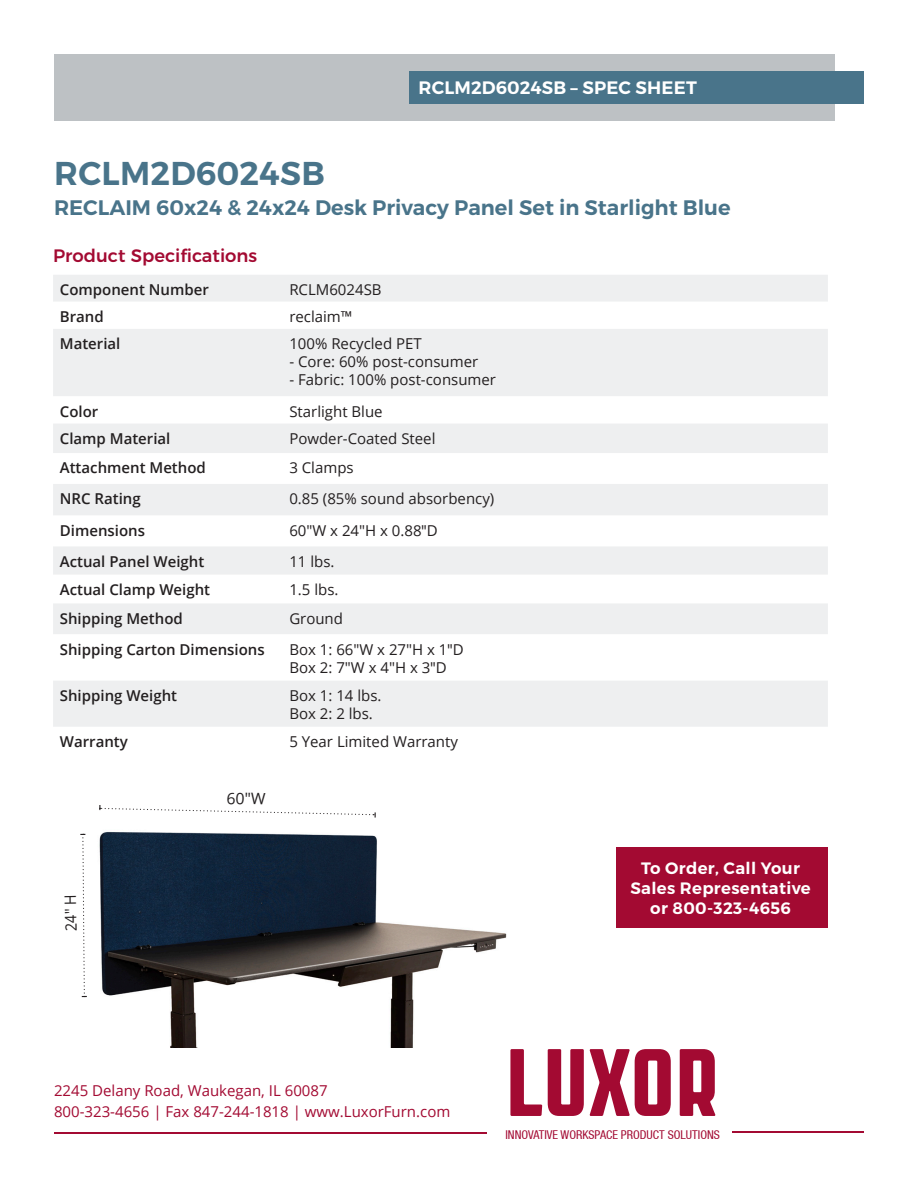
<style>
.page{position:relative;width:918px;height:1188px;background:#fff}
.page>*{position:absolute;margin:0;border:0;box-sizing:border-box;transform-origin:0 0}
.t1{font:600 33px "Montserrat";letter-spacing:.005em;color:#49748a}
.t2{font:600 21px "Montserrat";color:#49748a}
.t3{font:600 18px "Montserrat";letter-spacing:.01em;color:#fff}
.t4{font:500 18px "Montserrat";color:#a30a32}
.t5{font:600 16.5px "Montserrat";letter-spacing:.02em;color:#fff}
.t6{font:15.75px "Open Sans";color:#231f20;scale:.9 1}
.t7{font:15.75px "Open Sans";color:#231f20}
.t8{font:15px "Open Sans";color:#231f20}
.t9{font:600 15px "Open Sans";color:#231f20}
.Footer_Contact_info{font:15px "Open Sans";color:#a30a32}
.t10{font:condensed 12.15px "Helvetica Neue LT";color:#a30a32}
.s1{font-family:"Helvetica"}
</style>
<div class="page">
<div style="left:54px;top:54px;width:781px;height:67px;background:#bdc1c4"></div>
<svg style="left:510px;top:1049px;width:32px;height:67px"></svg>
<svg style="left:548px;top:1049px;width:36px;height:67px"></svg>
<svg style="left:590px;top:1049px;width:81px;height:67px"></svg>
<svg style="left:680px;top:1049px;width:36px;height:67px"></svg>
<hr style="left:54px;top:1133px;width:432px;height:1px;background:#a30a32">
<hr style="left:732px;top:1132px;width:132px;height:1px;background:#a30a32">
<div style="left:409px;top:71px;width:455px;height:33px;background:#49748a"></div>
<img style="left:80px;top:832px;width:427px;height:216px">
<div style="left:53px;top:275px;width:775px;height:178px;background:#eeeff0"></div>
<svg style="left:53px;top:302px;width:775px;height:121px;fill:#eeeff0"></svg>
<svg style="left:53px;top:484px;width:775px;height:243px;fill:#eeeff0"></svg>
<div style="left:616px;top:847px;width:212px;height:81px;background:#a30a32"></div>
<svg style="left:80px;top:834px;width:7px;height:163px"></svg>
<svg style="left:99px;top:805px;width:277px;height:13px"></svg>
<p class="t3" style="left:419px;top:77px;width:280px">RCLM2D6024SB – SPEC SHEET</p>
<p class="t1" style="left:54px;top:153px;width:272px">RCLM2D6024SB</p>
<p class="t2" style="left:54px;top:195px;width:678px">RECLAIM 60x24 &amp; 24x24 Desk Privacy Panel Set in Starlight Blue</p>
<p class="t4" style="left:53px;top:241px;width:206px">Product Specifications</p>
<p class="t9" style="left:60px;top:279px;width:151px">Component Number</p>
<p class="t8" style="left:289px;top:279px;width:94px">RCLM6024SB</p>
<p class="t9" style="left:60px;top:306px;width:45px">Brand</p>
<p class="t8" style="left:289px;top:306px;width:65px">reclaim™</p>
<p class="t9" style="left:60px;top:333px;width:62px">Material</p>
<p class="t8" style="left:289px;top:333px;width:134px">100% Recycled PET</p>
<p class="t8" style="left:289px;top:351px;width:190px">- Core: 60% post-consumer</p>
<p class="t8" style="left:289px;top:369px;width:208px">- Fabric: 100% post-consumer</p>
<p class="t9" style="left:60px;top:401px;width:40px">Color</p>
<p class="t8" style="left:289px;top:401px;width:95px">Starlight Blue</p>
<p class="t9" style="left:60px;top:428px;width:112px">Clamp Material</p>
<p class="t8" style="left:289px;top:428px;width:148px">Powder-Coated Steel</p>
<p class="t9" style="left:60px;top:458px;width:148px">Attachment Method</p>
<p class="t8" style="left:289px;top:458px;width:66px">3 Clamps</p>
<p class="t9" style="left:60px;top:488px;width:82px">NRC Rating</p>
<p class="t8" style="left:289px;top:488px;width:207px">0.85 (85% sound absorbency)</p>
<p class="t9" style="left:60px;top:520px;width:87px">Dimensions</p>
<p class="t8" style="left:289px;top:520px;width:150px">60"W x 24"H x 0.88<span class="s1">"</span>D</p>
<p class="t9" style="left:60px;top:551px;width:146px">Actual Panel Weight</p>
<p class="t8" style="left:289px;top:551px;width:47px">11 lbs.</p>
<p class="t9" style="left:60px;top:579px;width:152px">Actual Clamp Weight</p>
<p class="t8" style="left:289px;top:579px;width:51px">1.5 lbs.</p>
<p class="t9" style="left:60px;top:608px;width:125px">Shipping Method</p>
<p class="t8" style="left:289px;top:608px;width:55px">Ground</p>
<p class="t9" style="left:60px;top:639px;width:206px">Shipping Carton Dimensions</p>
<p class="t8" style="left:289px;top:639px;width:176px">Box 1: 66"W x 27"H x 1<span class="s1">"</span>D</p>
<p class="t8" style="left:289px;top:657px;width:159px">Box 2: 7"W x 4"H x 3<span class="s1">"</span>D</p>
<p class="t9" style="left:60px;top:685px;width:119px">Shipping Weight</p>
<p class="t8" style="left:289px;top:685px;width:94px">Box 1: 14 lbs.</p>
<p class="t8" style="left:289px;top:703px;width:85px">Box 2: 2 lbs.</p>
<p class="t9" style="left:60px;top:731px;width:69px">Warranty</p>
<p class="t8" style="left:289px;top:731px;width:170px">5 Year Limited Warranty</p>
<p class="t6" style="left:60px;top:931px;width:42px;rotate:-91deg">24" H</p>
<p class="t7" style="left:227px;top:787px;width:40px;rotate:2deg">60"W</p>
<p class="t5" style="left:641px;top:858px;width:160px">To Order, Call Your</p>
<p class="t5" style="left:630px;top:878px;width:182px">Sales Representative</p>
<p class="t5" style="left:650px;top:897px;width:142px">or 800-323-4656</p>
<p class="Footer_Contact_info" style="left:54px;top:1080px;width:275px">2245 Delany Road, Waukegan, IL 60087</p>
<p class="Footer_Contact_info" style="left:54px;top:1101px;width:398px">800-323-4656 | Fax 847-244-1818 | www.LuxorFurn.com</p>
<p class="t10" style="left:506px;top:1128px;width:216px">INNOVATIVE WORKSPACE PRODUCT SOLUTIONS</p>
</div>
